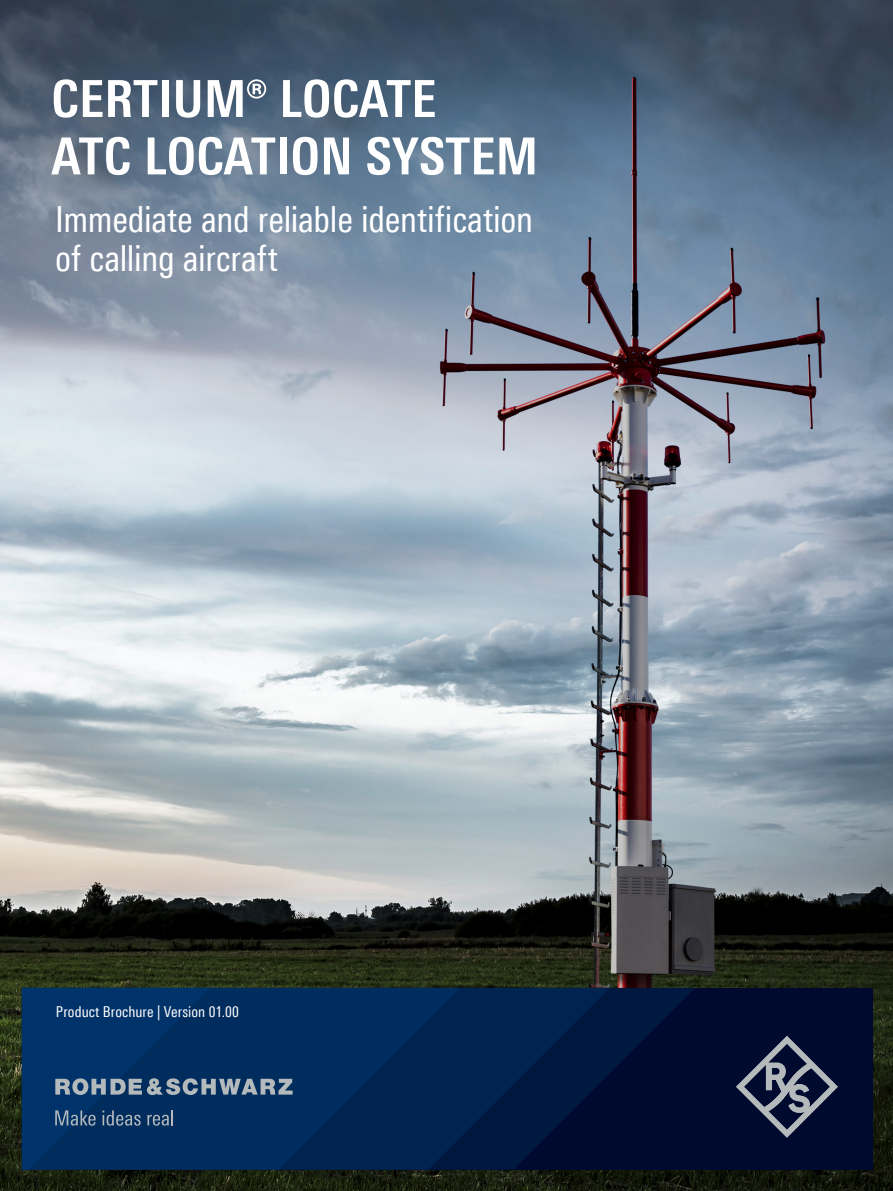
<style>
.page{position:relative;width:893px;height:1191px;background:#fff}
.page>*{position:absolute;margin:0;border:0;box-sizing:border-box;transform-origin:0 0}
.Seiten_Headline_34Pt{font:700 51px/57.4px "Linotype Univers 620 Cn";letter-spacing:.01em;color:#fff}
.Subheadline_24_Pt{font:36px/39.6px "Linotype Univers 420 Cn";letter-spacing:-.01em;color:#fff}
.t1{font:15px "Linotype Univers 420 Cn";letter-spacing:.005em;color:#fff}
</style>
<div class="page">
<img style="left:0;top:0;width:893px;height:1191px">
<div style="left:22px;top:988px;width:850px;height:181px;background:#00092e"></div>
<svg style="left:610px;top:988px;width:85px;height:85px;fill:#00153c"></svg>
<svg style="left:461px;top:988px;width:149px;height:181px"></svg>
<svg style="left:293px;top:988px;width:168px;height:181px;background:#002756"></svg>
<svg style="left:736px;top:1036px;width:102px;height:101px"></svg>
<svg style="left:22px;top:988px;width:271px;height:181px;background:#093667"></svg>
<p class="Seiten_Headline_34Pt" style="left:51px;top:70px;width:488px">CERTIUM® LOCATE<br>ATC LOCATION SYSTEM</p>
<p class="Subheadline_24_Pt" style="left:55px;top:199px;width:479px">Immediate and reliable identification of calling aircraft</p>
<p class="t1" style="left:56px;top:1002px;width:185px">Product Brochure | Version 01.00</p>
</div>
